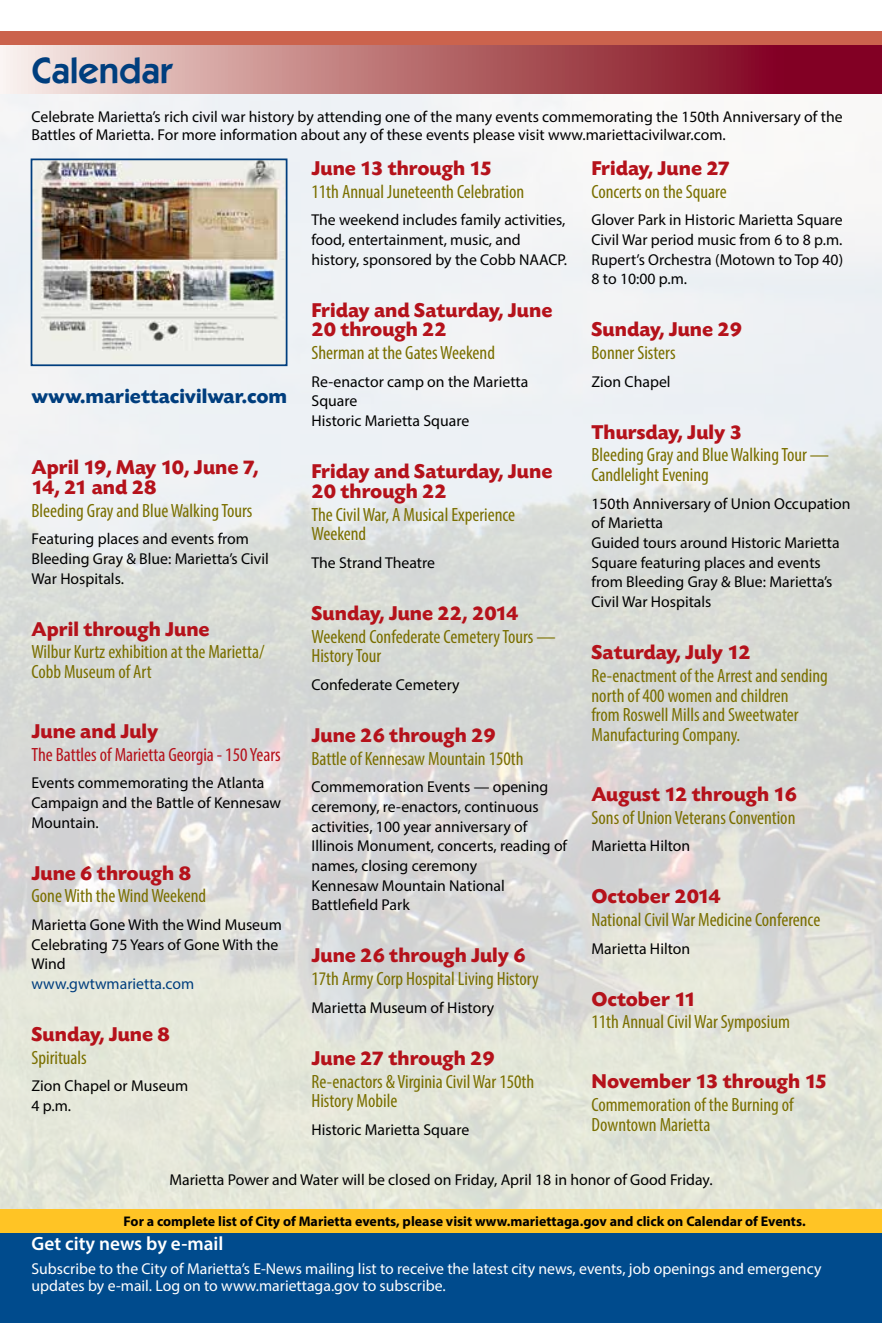
<style>
.page{position:relative;width:882px;height:1323px;background:#fff}
.page>*{position:absolute;margin:0;border:0;box-sizing:border-box;transform-origin:0 0}
.t1{font:600 36.75px "Itc Kabel";color:#003e7e}
.t2{font:700 21px/19.6px "Today SB";color:#b5121b}
.t3{font:700 21px "Today SB";color:#003e7e}
.t4{font:condensed 19.25px/19.8px "Myriad Pro";color:#7a6f00}
.t5{font:condensed 19.25px "Myriad Pro";color:#b5121b}
.t6{font:600 19.25px "Myriad Pro";color:#fff}
.t7{font:15.75px/19.6px "Myriad Pro";color:#000}
.t8{font:15.75px/17.5px "Myriad Pro";color:#fff}
.t9{font:15.75px "Myriad Pro";color:#003e7e}
.t10{font:700 14px "Myriad Pro";color:#000}
</style>
<div class="page">
<div style="left:0;top:1232px;width:882px;height:91px;background:#004b8d"></div>
<div style="left:0;top:1209px;width:882px;height:24px;background:#ffc425"></div>
<img style="left:0;top:93px;width:882px;height:1116px">
<div style="left:0;top:32px;width:882px;height:15px;background:#cb634d"></div>
<svg style="left:0;top:46px;width:882px;height:47px;background:#b56971"></svg>
<img style="left:34px;top:162px;width:250px;height:201px">
<div style="left:31px;top:159px;width:256px;height:207px;border:2px solid #003e7e"></div>
<h1 class="t1" style="left:32px;top:49px;width:142px">Calendar</h1>
<p class="t7" style="left:32px;top:108px;width:813px;line-height:17.5px">Celebrate Marietta’s rich civil war history by attending one of the many events commemorating the 150th Anniversary of the<br>Battles of Marietta. For more information about any of these events please visit www.mariettacivilwar.com.</p>
<h2 class="t3" style="left:32px;top:385px;width:257px">www.mariettacivilwar.com</h2>
<h2 class="t2" style="left:32px;top:458px;width:229px">April 19, May 10, June 7,<br>14, 21 and 28</h2>
<p class="t4" style="left:32px;top:500px;width:222px">Bleeding Gray and Blue Walking Tours</p>
<p class="t7" style="left:32px;top:529px;width:239px">Featuring places and events from<br>Bleeding Gray &amp; Blue: Marietta’s Civil<br>War Hospitals.</p>
<h2 class="t2" style="left:32px;top:619px;width:180px">April through June</h2>
<p class="t4" style="left:32px;top:642px;width:234px">Wilbur Kurtz exhibition at the Marietta/<br>Cobb Museum of Art</p>
<h2 class="t2" style="left:32px;top:722px;width:129px">June and July</h2>
<p class="t5" style="left:32px;top:743px;width:251px">The Battles of Marietta Georgia - 150 Years</p>
<p class="t7" style="left:32px;top:773px;width:251px">Events commemorating the Atlanta<br>Campaign and the Battle of Kennesaw<br>Mountain.</p>
<h2 class="t2" style="left:32px;top:864px;width:161px">June 6 through 8</h2>
<p class="t4" style="left:32px;top:886px;width:176px">Gone With the Wind Weekend</p>
<p class="t7" style="left:32px;top:915px;width:252px">Marietta Gone With the Wind Museum<br>Celebrating 75 Years of Gone With the<br>Wind</p>
<p class="t9" style="left:32px;top:974px;width:164px">www.gwtwmarietta.com</p>
<h2 class="t2" style="left:32px;top:1025px;width:140px">Sunday, June 8</h2>
<p class="t4" style="left:32px;top:1047px;width:57px">Spirituals</p>
<p class="t7" style="left:32px;top:1076px;width:158px">Zion Chapel or Museum<br>4 p.m.</p>
<h2 class="t2" style="left:312px;top:159px;width:182px">June 13 through 15</h2>
<p class="t4" style="left:312px;top:181px;width:214px">11th Annual Juneteenth Celebration</p>
<p class="t7" style="left:312px;top:210px;width:257px">The weekend includes family activities, food, entertainment, music, and history, sponsored by the Cobb NAACP.</p>
<h2 class="t2" style="left:312px;top:300px;width:242px">Friday and Saturday, June<br>20 through 22</h2>
<p class="t4" style="left:312px;top:343px;width:185px">Sherman at the Gates Weekend</p>
<p class="t7" style="left:312px;top:371px;width:218px">Re-enactor camp on the Marietta<br>Square<br>Historic Marietta Square</p>
<h2 class="t2" style="left:312px;top:462px;width:242px">Friday and Saturday, June<br>20 through 22</h2>
<p class="t4" style="left:312px;top:504px;width:205px">The Civil War, A Musical Experience<br>Weekend</p>
<p class="t7" style="left:312px;top:552px;width:125px">The Strand Theatre</p>
<h2 class="t2" style="left:312px;top:604px;width:209px">Sunday, June 22, 2014</h2>
<p class="t4" style="left:312px;top:626px;width:246px">Weekend Confederate Cemetery Tours —<br>History Tour</p>
<p class="t7" style="left:312px;top:675px;width:150px">Confederate Cemetery</p>
<h2 class="t2" style="left:312px;top:726px;width:186px">June 26 through 29</h2>
<p class="t4" style="left:312px;top:748px;width:214px">Battle of Kennesaw Mountain 150th</p>
<p class="t7" style="left:312px;top:777px;width:257px">Commemoration Events — opening ceremony, re-enactors, continuous activities, 100 year anniversary of<br>Illinois Monument, concerts, reading of names, closing ceremony<br>Kennesaw Mountain National<br>Battlefield Park</p>
<h2 class="t2" style="left:312px;top:946px;width:216px">June 26 through July 6</h2>
<p class="t4" style="left:312px;top:969px;width:229px">17th Army Corp Hospital Living History</p>
<p class="t7" style="left:312px;top:997px;width:184px">Marietta Museum of History</p>
<h2 class="t2" style="left:312px;top:1049px;width:185px">June 27 through 29</h2>
<p class="t4" style="left:312px;top:1071px;width:224px">Re-enactors &amp; Virginia Civil War 150th<br>History Mobile</p>
<p class="t7" style="left:312px;top:1119px;width:159px">Historic Marietta Square</p>
<h2 class="t2" style="left:592px;top:159px;width:140px">Friday, June 27</h2>
<p class="t4" style="left:592px;top:181px;width:137px">Concerts on the Square</p>
<p class="t7" style="left:592px;top:210px;width:253px;text-align:justify">Glover Park in Historic Marietta Square Civil War period music from 6 to 8 p.m.<br>Rupert’s Orchestra (Motown to Top 40)<br>8 to 10:00 p.m.</p>
<h2 class="t2" style="left:592px;top:320px;width:152px">Sunday, June 29</h2>
<p class="t4" style="left:592px;top:343px;width:86px">Bonner Sisters</p>
<p class="t7" style="left:592px;top:371px;width:81px">Zion Chapel</p>
<h2 class="t2" style="left:592px;top:423px;width:152px">Thursday, July 3</h2>
<p class="t4" style="left:592px;top:445px;width:239px">Bleeding Gray and Blue Walking Tour —<br>Candlelight Evening</p>
<p class="t7" style="left:592px;top:493px;width:261px">150th Anniversary of Union Occupation of Marietta<br>Guided tours around Historic Marietta<br>Square featuring places and events from Bleeding Gray &amp; Blue: Marietta’s<br>Civil War Hospitals</p>
<h2 class="t2" style="left:592px;top:643px;width:161px">Saturday, July 12</h2>
<p class="t4" style="left:592px;top:665px;width:238px">Re-enactment of the Arrest and sending north of 400 women and children<br>from Roswell Mills and Sweetwater<br>Manufacturing Company.</p>
<h2 class="t2" style="left:592px;top:785px;width:207px">August 12 through 16</h2>
<p class="t4" style="left:592px;top:807px;width:205px">Sons of Union Veterans Convention</p>
<p class="t7" style="left:592px;top:836px;width:100px">Marietta Hilton</p>
<h2 class="t2" style="left:592px;top:887px;width:131px">October 2014</h2>
<p class="t4" style="left:592px;top:910px;width:230px">National Civil War Medicine Conference</p>
<p class="t7" style="left:592px;top:938px;width:100px">Marietta Hilton</p>
<h2 class="t2" style="left:592px;top:990px;width:107px">October 11</h2>
<p class="t4" style="left:592px;top:1012px;width:200px">11th Annual Civil War Symposium</p>
<h2 class="t2" style="left:592px;top:1072px;width:237px">November 13 through 15</h2>
<p class="t4" style="left:592px;top:1095px;width:204px">Commemoration of the Burning of<br>Downtown Marietta</p>
<p class="t7" style="left:169px;top:1170px;width:545px">Marietta Power and Water will be closed on Friday, April 18 in honor of Good Friday.</p>
<p class="t10" style="left:124px;top:1212px;width:684px">For a complete list of City of Marietta events, please visit www.mariettaga.gov and click on Calendar of Events.</p>
<p class="t6" style="left:32px;top:1231px;width:194px">Get city news by e-mail</p>
<p class="t8" style="left:32px;top:1259px;width:791px">Subscribe to the City of Marietta’s E-News mailing list to receive the latest city news, events, job openings and emergency updates by e-mail. Log on to www.mariettaga.gov to subscribe.</p>
</div>
